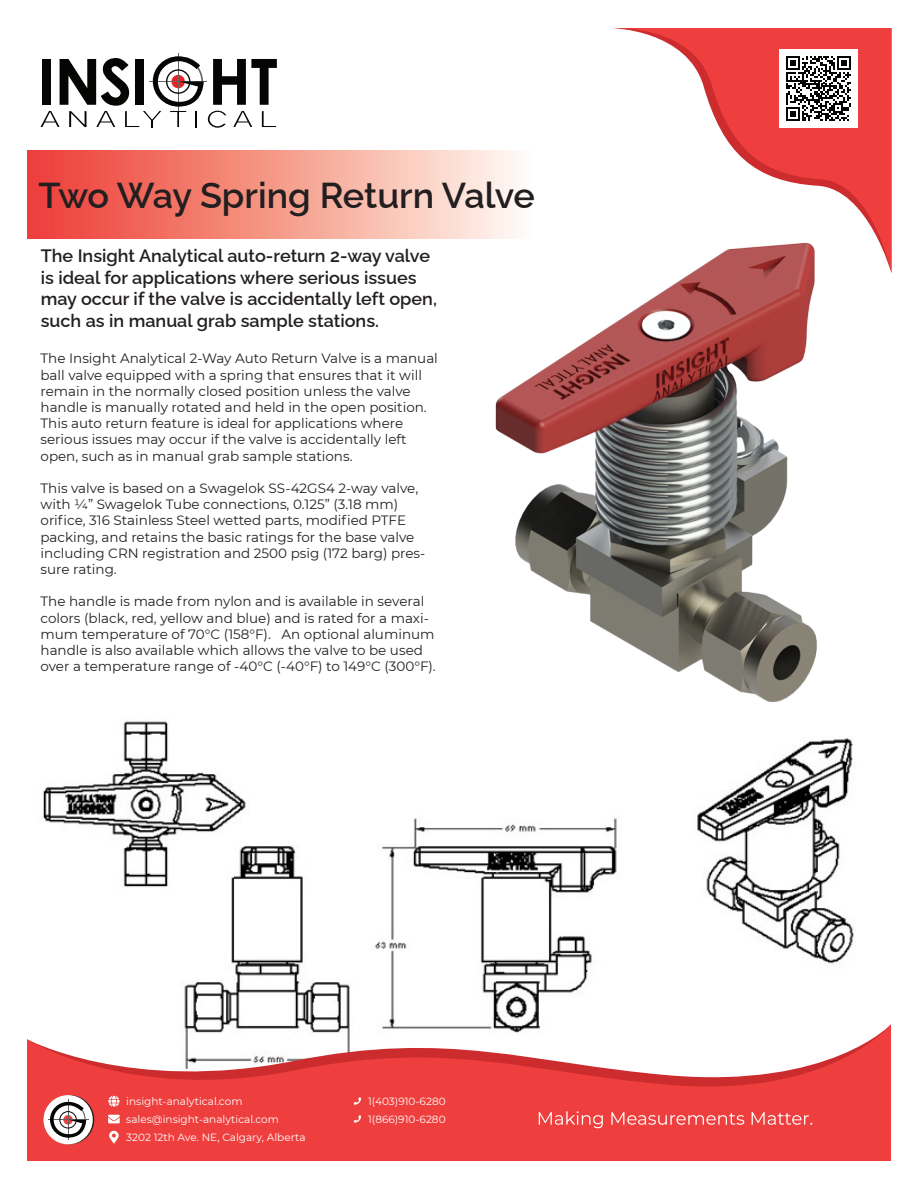
<style>
.page{position:relative;width:918px;height:1188px;background:#fff}
.page>*{position:absolute;margin:0;border:0;box-sizing:border-box;transform-origin:0 0}
.t1{font:100 36px "Raleway";letter-spacing:-.005em;color:#231f20}
.t2{font:100 18px/21.6px "Raleway";color:#231f20}
.t3{font:13.5px/16.2px "Montserrat";color:#231f20}
.t4{font:10.5px "Montserrat";color:#fff}
</style>
<div class="page">
<svg style="left:613px;top:27px;width:278px;height:245px"></svg>
<div style="left:780px;top:49px;width:78px;height:79px;background:#fff"></div>
<svg style="left:786px;top:56px;width:65px;height:65px"></svg>
<img style="left:184px;top:737px;width:670px;height:287px">
<img style="left:43px;top:721px;width:231px;height:178px">
<div style="left:27px;top:151px;width:584px;height:88px;background:linear-gradient(to right,#ed3d2f,#fff)"></div>
<hr style="left:178px;top:53px;width:1px;height:57px;background:#656565">
<svg style="left:41px;top:56px;width:236px;height:72px"></svg>
<svg style="left:27px;top:1024px;width:864px;height:137px;fill:#ee3f3e"></svg>
<div style="left:44px;top:1095px;width:49px;height:49px;background:#fff;border-radius:50%"></div>
<svg style="left:354px;top:1097px;width:7px;height:8px"></svg>
<svg style="left:354px;top:1115px;width:7px;height:8px"></svg>
<svg style="left:108px;top:1115px;width:12px;height:8px"></svg>
<svg style="left:108px;top:1096px;width:11px;height:11px"></svg>
<svg style="left:109px;top:1131px;width:10px;height:13px"></svg>
<svg style="left:539px;top:1111px;width:64px;height:17px"></svg>
<svg style="left:611px;top:1112px;width:133px;height:13px;background:#f16b6a"></svg>
<svg style="left:752px;top:1112px;width:60px;height:13px"></svg>
<hr style="left:68px;top:1099px;width:1px;height:41px;background:#656565">
<hr style="left:48px;top:1120px;width:40px;height:1px;background:#656565">
<svg style="left:50px;top:1102px;width:36px;height:36px"></svg>
<img style="left:479px;top:223px;width:365px;height:479px">
<h1 class="t1" style="left:39px;top:166px;width:498px">Two Way Spring Return Valve</h1>
<h2 class="t2" style="left:41px;top:243px;width:398px">The Insight Analytical auto-return 2-way valve is ideal for applications where serious issues may occur if the valve is accidentally left open, such as in manual grab sample stations.</h2>
<p class="t3" style="left:41px;top:350px;width:399px">The Insight Analytical 2-Way Auto Return Valve is a manual ball valve equipped with a spring that ensures that it will remain in the normally closed position unless the valve handle is manually rotated and held in the open position.<br>This auto return feature is ideal for applications where serious issues may occur if the valve is accidentally left open, such as in manual grab sample stations.</p>
<p class="t3" style="left:41px;top:480px;width:386px">This valve is based on a Swagelok SS-42GS4 2-way valve, with ¼” Swagelok Tube connections, 0.125” (3.18 mm) orifice, 316 Stainless Steel wetted parts, modified PTFE packing, and retains the basic ratings for the base valve including CRN registration and 2500 psig (172 barg) pres&shy;sure rating.</p>
<p class="t3" style="left:41px;top:593px;width:397px">The handle is made from nylon and is available in several colors (black, red, yellow and blue) and is rated for a maxi&shy;mum temperature of 70°C (158°F). An optional aluminum handle is also available which allows the valve to be used over a temperature range of -40°C (-40°F) to 149°C (300°F).</p>
<p class="t4" style="left:126px;top:1094px;width:118px">insight-analytical.com</p>
<p class="t4" style="left:368px;top:1094px;width:79px">1(403)910-6280</p>
<p class="t4" style="left:126px;top:1112px;width:154px">sales@insight-analytical.com</p>
<p class="t4" style="left:368px;top:1112px;width:79px">1(866)910-6280</p>
<p class="t4" style="left:126px;top:1130px;width:181px">3202 12th Ave. NE, Calgary, Alberta</p>
</div>
